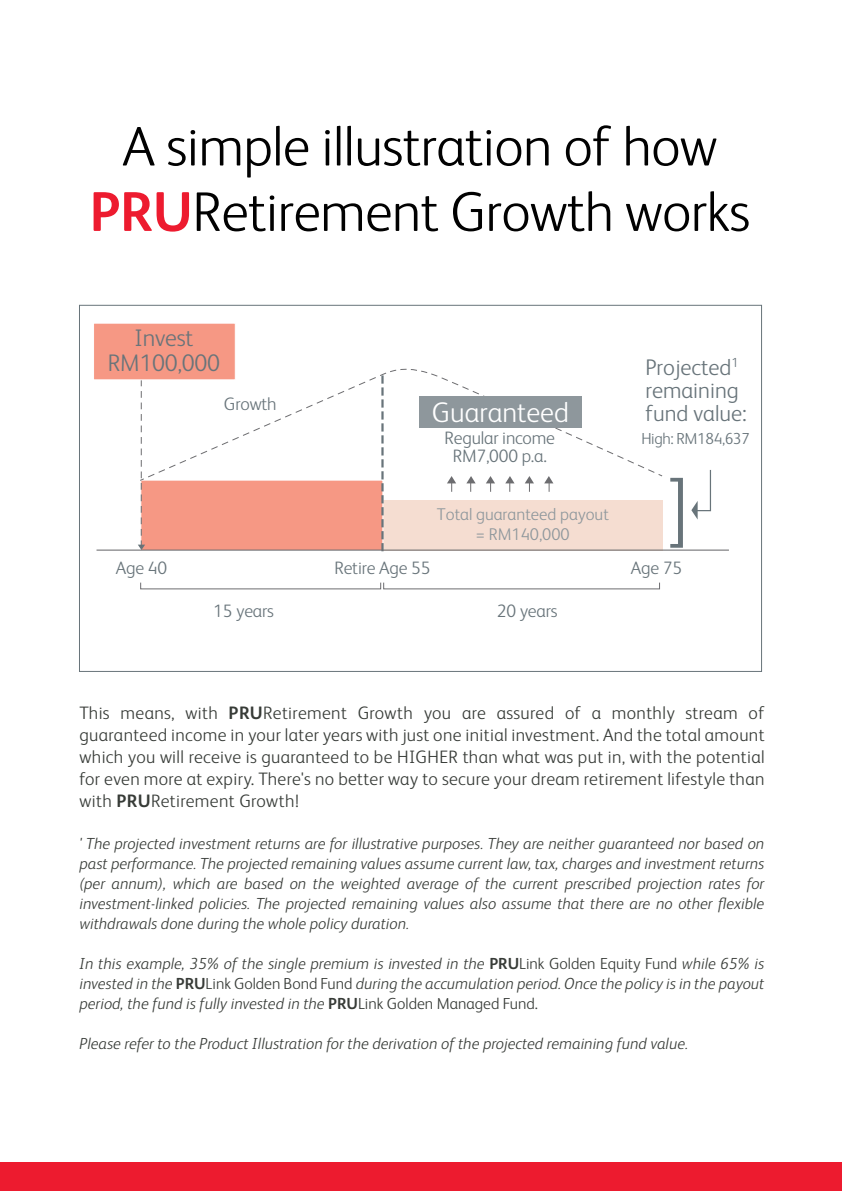
<style>
.page{position:relative;width:842px;height:1191px;background:#fff}
.page>*{position:absolute;margin:0;border:0;box-sizing:border-box;transform-origin:0 0}
.t1{font:300 78px "Frutiger";color:#68747a}
.t2{font:300 56px/65.4px "FS Albert Pro";letter-spacing:-.01em;color:#010101;text-align:center}
.t3{font:300 28.4px "FS Albert Pro";color:#fff}
.t4{font:300 24px/25.2px "FS Albert Pro";letter-spacing:-.01em;color:#68747a;text-align:center}
.t5{font:300 22.6px/23.2px "FS Albert Pro";color:#68747a}
.t6{font:300 18px/22px "FS Albert Pro";letter-spacing:.02em;color:#373b37;text-align:justify}
.t7{font:300 18px/17.2px "FS Albert Pro";letter-spacing:-.01em;color:#68747a;text-align:center}
.t8{font:300 17px/20.4px "FS Albert Pro";color:#8e979c;text-align:center}
.t9{font:italic 300 16px/20px "FS Albert Pro";color:#373b37;text-align:justify}
.t10{font:300 16px "FS Albert Pro";letter-spacing:-.025em;color:#68747a}
.s1{font-weight:700;color:#ed1b2f}
.s2{font-weight:700}
.s3{font-weight:700;font-style:normal}
.s4{font-style:normal}
</style>
<div class="page">
<div style="left:0;top:1162px;width:842px;height:29px;background:#ed1b2f"></div>
<div style="left:383px;top:499px;width:280px;height:51px;background:#f5ddd1"></div>
<svg style="left:390px;top:368px;width:36px;height:4px"></svg>
<svg style="left:441px;top:377px;width:214px;height:115px"></svg>
<div style="left:419px;top:396px;width:163px;height:32px;background:#8e979c"></div>
<hr style="left:97px;top:549px;width:632px;height:1px;background:#6d6d70">
<svg style="left:691px;top:470px;width:21px;height:49px"></svg>
<svg style="left:140px;top:582px;width:520px;height:7px"></svg>
<svg style="left:138px;top:376px;width:246px;height:174px"></svg>
<div style="left:93px;top:323px;width:143px;height:57px;background:#f69884;border:1px solid #fff"></div>
<h2 class="t2" style="left:89px;top:110px;width:662px">A simple illustration of how<br><span class="s1">PRU</span>Retirement Growth works</h2>
<h3 class="t4" style="left:108px;top:323px;width:114px">Invest<br>RM100,000</h3>
<p class="t7" style="left:224px;top:394px;width:54px">Growth</p>
<h3 class="t3" style="left:432px;top:392px;width:138px">Guaranteed</h3>
<p class="t7" style="left:445px;top:428px;width:112px">Regular income<br>RM7,000 p.a.</p>
<p class="t8" style="left:437px;top:503px;width:174px">Total guaranteed payout = RM140,000</p>
<h3 class="t5" style="left:645px;top:354px;width:103px">Projected<sup>1 </sup>remaining fund value:</h3>
<p class="t10" style="left:641px;top:427px;width:110px">High: RM184,637</p>
<h1 class="t1" style="left:667px;top:466px;width:23px">]</h1>
<p class="t7" style="left:116px;top:558px;width:53px">Age 40</p>
<p class="t7" style="left:334px;top:558px;width:98px">Retire Age 55</p>
<p class="t7" style="left:631px;top:558px;width:53px">Age 75</p>
<p class="t7" style="left:213px;top:601px;width:62px">15 years</p>
<p class="t7" style="left:497px;top:601px;width:62px">20 years</p>
<p class="t6" style="left:79px;top:701px;width:687px">This means, with <span class="s2">PRU</span>Retirement Growth you are assured of a monthly stream of guaranteed income in your later years with just one initial investment. And the total amount which you will receive is guaranteed to be HIGHER than what was put in, with the potential for even more at expiry. There's no better way to secure your dream retirement lifestyle than with <span class="s2">PRU</span>Retirement Growth!</p>
<p class="t9" style="left:79px;top:833px;width:686px">' The projected investment returns are for illustrative purposes. They are neither guaranteed nor based on past performance. The projected remaining values assume current law, tax, charges and investment returns (per annum), which are based on the weighted average of the current prescribed projection rates for investment-linked policies. The projected remaining values also assume that there are no other flexible withdrawals done during the whole policy duration.</p>
<p class="t9" style="left:79px;top:953px;width:686px">In this example, 35% of the single premium is invested in the <span class="s3">PRU</span><span class="s4">Link Golden Equity Fund</span> while 65% is invested in the <span class="s3">PRU</span><span class="s4">Link Golden Bond Fund</span> during the accumulation period. Once the policy is in the payout period, the fund is fully invested in the <span class="s3">PRU</span><span class="s4">Link Golden Managed Fund.</span></p>
<p class="t9" style="left:79px;top:1033px;width:610px">Please refer to the Product Illustration for the derivation of the projected remaining fund value.</p>
</div>
